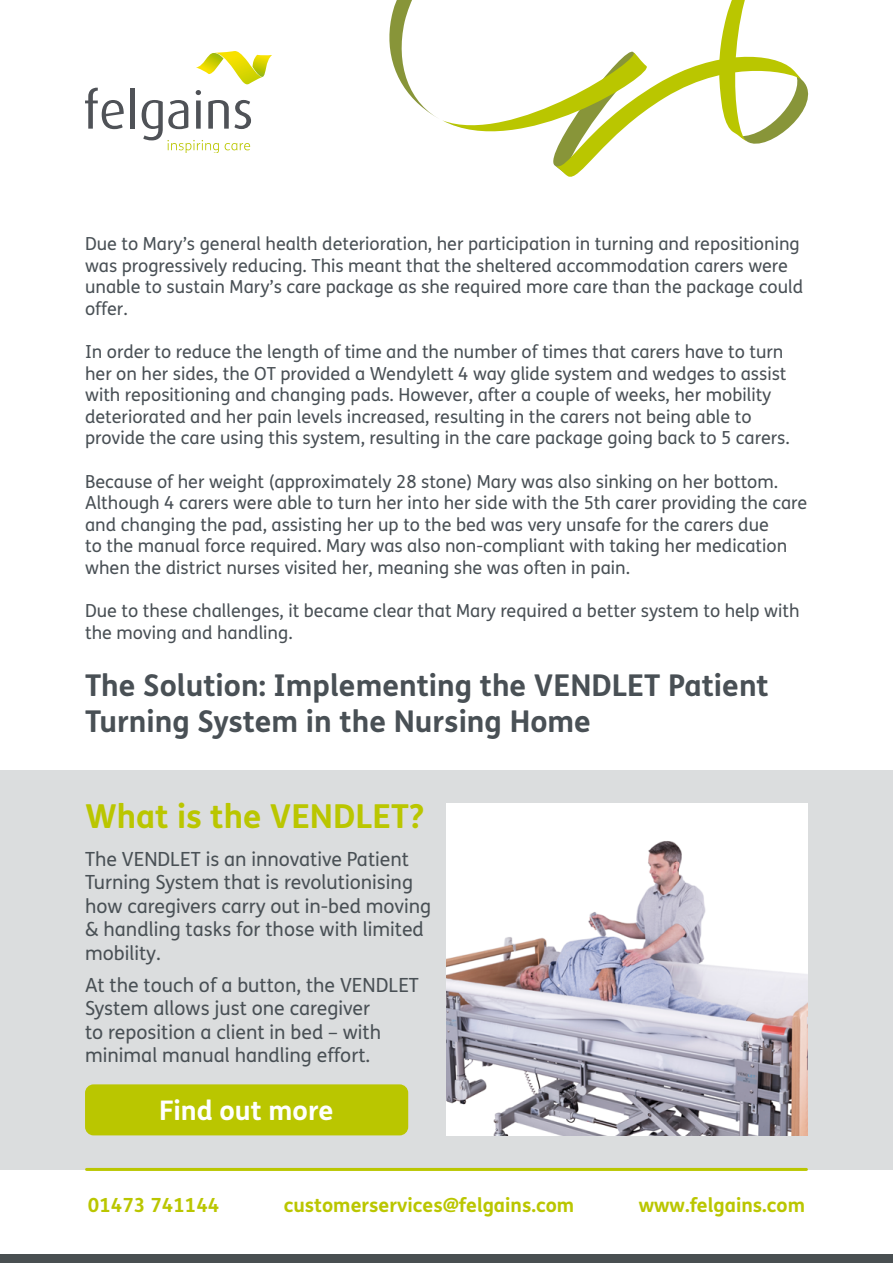
<style>
.page{position:relative;width:893px;height:1263px;background:#fff}
.page>*{position:absolute;margin:0;border:0;box-sizing:border-box;transform-origin:0 0}
.t1{font:700 33px "FS Me";color:#bac600}
.t2{font:700 30px/36px "FS Me";color:#495055}
.t3{font:700 27px "FS Me";color:#fff}
.t4{font:19.5px/23.4px "FS Me";color:#495055}
.t5{font:700 19.5px "FS Me";color:#bac600}
.t6{font:18px/21.6px "FS Me";color:#495055}
</style>
<div class="page">
<div style="left:0;top:770px;width:893px;height:399px;background:#dbddde"></div>
<img style="left:446px;top:804px;width:362px;height:331px">
<div style="left:85px;top:1084px;width:323px;height:51px;background:#bac600;border-radius:9px"></div>
<svg style="left:196px;top:51px;width:76px;height:33px"></svg>
<svg style="left:85px;top:87px;width:39px;height:42px"></svg>
<div style="left:130px;top:88px;width:5px;height:41px;background:#4f5257"></div>
<svg style="left:142px;top:90px;width:109px;height:62px"></svg>
<svg style="left:389px;top:0;width:420px;height:177px"></svg>
<hr style="left:87px;top:1168px;width:719px;height:3px;background:#bac600">
<div style="left:0;top:1254px;width:893px;height:9px;background:#494f51"></div>
<p class="t6" style="left:85px;top:232px;width:720px">Due to Mary’s general health deterioration, her participation in turning and repositioning was progressively reducing. This meant that the sheltered accommodation carers were unable to sustain Mary’s care package as she required more care than the package could offer.</p>
<p class="t6" style="left:85px;top:340px;width:706px">In order to reduce the length of time and the number of times that carers have to turn her on her sides, the OT provided a Wendylett 4 way glide system and wedges to assist with repositioning and changing pads. However, after a couple of weeks, her mobility deteriorated and her pain levels increased, resulting in the carers not being able to provide the care using this system, resulting in the care package going back to 5 carers.</p>
<p class="t6" style="left:85px;top:470px;width:724px">Because of her weight (approximately 28 stone) Mary was also sinking on her bottom.<br>Although 4 carers were able to turn her into her side with the 5th carer providing the care and changing the pad, assisting her up to the bed was very unsafe for the carers due<br>to the manual force required. Mary was also non-compliant with taking her medication when the district nurses visited her, meaning she was often in pain.</p>
<p class="t6" style="left:85px;top:600px;width:716px">Due to these challenges, it became clear that Mary required a better system to help with the moving and handling.</p>
<h2 class="t2" style="left:85px;top:666px;width:685px">The Solution: Implementing the VENDLET Patient<br>Turning System in the Nursing Home</h2>
<h1 class="t1" style="left:85px;top:791px;width:341px">What is the VENDLET?</h1>
<p class="t4" style="left:85px;top:847px;width:348px">The VENDLET is an innovative Patient Turning System that is revolutionising how caregivers carry out in-bed moving &amp; handling tasks for those with limited mobility.</p>
<p class="t4" style="left:85px;top:973px;width:335px">At the touch of a button, the VENDLET System allows just one caregiver<br>to reposition a client in bed – with minimal manual handling effort.</p>
<h3 class="t3" style="left:159px;top:1089px;width:176px">Find out more</h3>
<p class="t5" style="left:88px;top:1190px;width:133px">01473 741144</p>
<p class="t5" style="left:284px;top:1190px;width:292px">customerservices@felgains.com</p>
<p class="t5" style="left:639px;top:1190px;width:168px">www.felgains.com</p>
</div>
